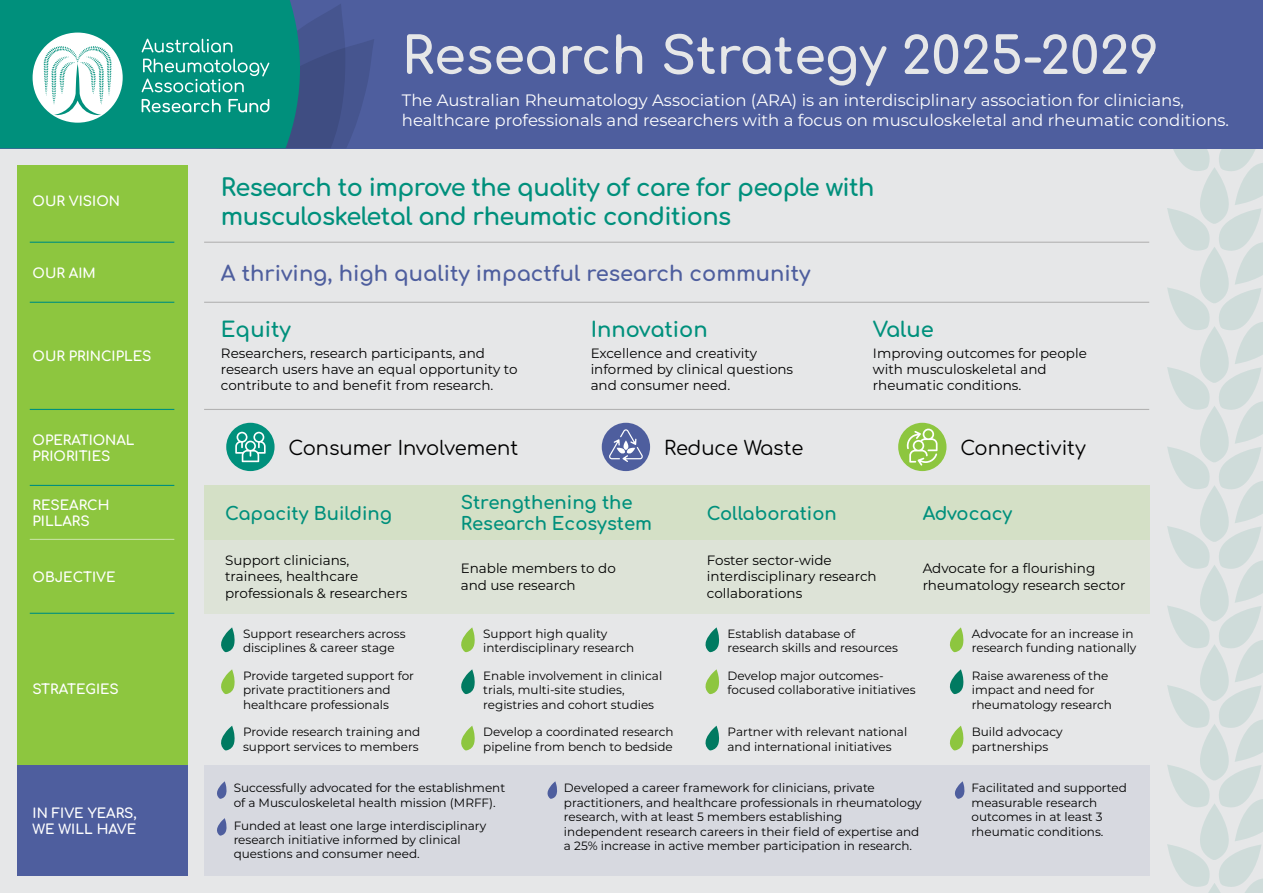
<style>
.page{position:relative;width:1263px;height:893px;background:#e6e7e8}
.page>*{position:absolute;margin:0;border:0;box-sizing:border-box;transform-origin:0 0}
.t1{font:700 50.85px "Comfortaa";color:#e6e7e8}
.t2{font:700 24px/28.8px "Comfortaa";letter-spacing:-.025em;color:#00907c}
.t3{font:700 21px "Comfortaa";color:#4e5e9e}
.t4{font:700 21px "Comfortaa";color:#00907c}
.t5{font:19.5px "Comfortaa";color:#000}
.t6{font:700 18px/21.6px "Comfortaa";color:#00907c}
.t7{font:16.5px/19.8px "Montserrat";color:#fff}
.t8{font:13.5px/16.2px "Montserrat";color:#000}
.t9{font:700 13.5px/16.2px "Comfortaa";color:#fff}
.t10{font:12px/14.4px "Montserrat";color:#000}
</style>
<div class="page">
<svg style="left:1167px;top:148px;width:96px;height:745px"></svg>
<div style="left:17px;top:165px;width:170px;height:711px;background:#8dc63f"></div>
<div style="left:17px;top:765px;width:170px;height:111px;background:#4e5e9e"></div>
<div style="left:204px;top:765px;width:945px;height:111px;background:#d7d9e0"></div>
<div style="left:0;top:0;width:1263px;height:148px;background:#4e5e9e"></div>
<div style="left:204px;top:540px;width:945px;height:73px;background:#dde3d7"></div>
<div style="left:204px;top:485px;width:945px;height:55px;background:#d4e0c6"></div>
<svg style="left:221px;top:627px;width:14px;height:25px"></svg>
<svg style="left:461px;top:627px;width:14px;height:25px"></svg>
<svg style="left:705px;top:627px;width:14px;height:25px"></svg>
<svg style="left:949px;top:627px;width:15px;height:25px"></svg>
<svg style="left:461px;top:669px;width:14px;height:25px"></svg>
<svg style="left:705px;top:669px;width:14px;height:25px"></svg>
<svg style="left:949px;top:669px;width:15px;height:25px"></svg>
<svg style="left:221px;top:669px;width:14px;height:25px"></svg>
<svg style="left:461px;top:726px;width:14px;height:24px"></svg>
<svg style="left:705px;top:726px;width:14px;height:24px"></svg>
<svg style="left:949px;top:726px;width:15px;height:24px"></svg>
<svg style="left:221px;top:726px;width:14px;height:24px"></svg>
<hr style="left:204px;top:242px;width:945px;height:1px;background:#b3b3b3">
<hr style="left:204px;top:302px;width:945px;height:1px;background:#b3b3b3">
<hr style="left:204px;top:409px;width:945px;height:1px;background:#b3b3b3">
<hr style="left:30px;top:539px;width:144px;height:1px;background:#fff">
<hr style="left:30px;top:613px;width:144px;height:1px;background:#00907c">
<hr style="left:30px;top:242px;width:144px;height:1px;background:#00907c">
<hr style="left:30px;top:302px;width:144px;height:1px;background:#00907c">
<hr style="left:30px;top:409px;width:144px;height:1px;background:#00907c">
<hr style="left:30px;top:485px;width:144px;height:1px;background:#00907c">
<div style="left:602px;top:423px;width:48px;height:48px;background:#4e5e9e;border-radius:50%"></div>
<div style="left:898px;top:423px;width:48px;height:48px;background:#8dc63f;border-radius:50%"></div>
<div style="left:226px;top:423px;width:49px;height:48px;background:#00907c;border-radius:50%"></div>
<svg style="left:235px;top:432px;width:31px;height:30px"></svg>
<svg style="left:608px;top:429px;width:35px;height:33px"></svg>
<svg style="left:905px;top:429px;width:32px;height:37px"></svg>
<svg style="left:217px;top:781px;width:10px;height:18px"></svg>
<svg style="left:547px;top:781px;width:10px;height:18px"></svg>
<svg style="left:955px;top:781px;width:10px;height:18px"></svg>
<svg style="left:217px;top:818px;width:10px;height:18px"></svg>
<svg style="left:0;top:0;width:374px;height:148px;background:#309291"></svg>
<p class="t9" style="left:33px;top:191px;width:89px">OUR VISION</p>
<p class="t9" style="left:33px;top:263px;width:65px">OUR AIM</p>
<p class="t9" style="left:33px;top:346px;width:120px">OUR PRINCIPLES</p>
<p class="t9" style="left:33px;top:430px;width:104px">OPERATIONAL<br>PRIORITIES</p>
<p class="t9" style="left:33px;top:495px;width:78px">RESEARCH<br>PILLARS</p>
<p class="t9" style="left:33px;top:567px;width:85px">OBJECTIVE</p>
<p class="t9" style="left:33px;top:679px;width:88px">STRATEGIES</p>
<p class="t9" style="left:33px;top:803px;width:106px">IN FIVE YEARS,<br>WE WILL HAVE</p>
<p class="t1" style="left:402px;top:10px;width:758px">Research Strategy 2025-2029</p>
<p class="t7" style="left:402px;top:90px;width:829px">The Australian Rheumatology Association (ARA) is an interdisciplinary association for clinicians, healthcare professionals and researchers with a focus on musculoskeletal and rheumatic conditions.</p>
<p class="t2" style="left:221px;top:170px;width:655px">Research to improve the quality of care for people with musculoskeletal and rheumatic conditions</p>
<p class="t3" style="left:221px;top:255px;width:591px">A thriving, high quality impactful research community</p>
<p class="t4" style="left:221px;top:311px;width:71px">Equity</p>
<p class="t8" style="left:221px;top:344px;width:298px">Researchers, research participants, and research users have an equal opportunity to contribute to and benefit from research.</p>
<p class="t4" style="left:591px;top:311px;width:119px">Innovation</p>
<p class="t8" style="left:591px;top:344px;width:204px">Excellence and creativity informed by clinical questions and consumer need.</p>
<p class="t4" style="left:873px;top:311px;width:63px">Value</p>
<p class="t8" style="left:873px;top:344px;width:215px">Improving outcomes for people with musculoskeletal and rheumatic conditions.</p>
<p class="t5" style="left:288px;top:430px;width:231px">Consumer Involvement</p>
<p class="t5" style="left:664px;top:430px;width:141px">Reduce Waste</p>
<p class="t5" style="left:960px;top:430px;width:127px">Connectivity</p>
<p class="t6" style="left:225px;top:500px;width:168px">Capacity Building</p>
<p class="t8" style="left:225px;top:552px;width:184px">Support clinicians, trainees, healthcare professionals &amp; researchers</p>
<p class="t6" style="left:461px;top:489px;width:193px">Strengthening the<br>Research Ecosystem</p>
<p class="t8" style="left:461px;top:560px;width:157px">Enable members to do and use research</p>
<p class="t6" style="left:707px;top:500px;width:131px">Collaboration</p>
<p class="t8" style="left:707px;top:552px;width:171px">Foster sector-wide interdisciplinary research collaborations</p>
<p class="t6" style="left:923px;top:500px;width:91px">Advocacy</p>
<p class="t8" style="left:923px;top:560px;width:204px">Advocate for a flourishing rheumatology research sector</p>
<p class="t10" style="left:243px;top:626px;width:164px">Support researchers across disciplines &amp; career stage</p>
<p class="t10" style="left:483px;top:626px;width:152px">Support high quality interdisciplinary research</p>
<p class="t10" style="left:727px;top:626px;width:172px">Establish database of research skills and resources</p>
<p class="t10" style="left:972px;top:626px;width:166px">Advocate for an increase in research funding nationally</p>
<p class="t10" style="left:483px;top:668px;width:181px">Enable involvement in clinical trials, multi-site studies, registries and cohort studies</p>
<p class="t10" style="left:727px;top:668px;width:189px">Develop major outcomes&shy;focused collaborative initiatives</p>
<p class="t10" style="left:972px;top:668px;width:142px">Raise awareness of the impact and need for rheumatology research</p>
<p class="t10" style="left:243px;top:668px;width:172px">Provide targeted support for private practitioners and healthcare professionals</p>
<p class="t10" style="left:243px;top:724px;width:179px">Provide research training and support services to members</p>
<p class="t10" style="left:483px;top:724px;width:192px">Develop a coordinated research pipeline from bench to bedside</p>
<p class="t10" style="left:727px;top:724px;width:181px">Partner with relevant national and international initiatives</p>
<p class="t10" style="left:972px;top:724px;width:92px">Build advocacy partnerships</p>
<p class="t10" style="left:221px;top:780px;width:286px;text-align:center">• Successfully advocated for the establishment of a Musculoskeletal health mission (MRFF).</p>
<p class="t10" style="left:234px;top:818px;width:254px;text-indent:-13px">• Funded at least one large interdisciplinary research initiative informed by clinical questions and consumer need.</p>
<p class="t10" style="left:564px;top:780px;width:359px;text-indent:-13px">• Developed a career framework for clinicians, private practitioners, and healthcare professionals in rheumatology research, with at least 5 members establishing independent research careers in their field of expertise and a 25% increase in active member participation in research.</p>
<p class="t10" style="left:971px;top:780px;width:157px;text-indent:-13px">• Facilitated and supported measurable research outcomes in at least 3 rheumatic conditions.</p>
</div>
